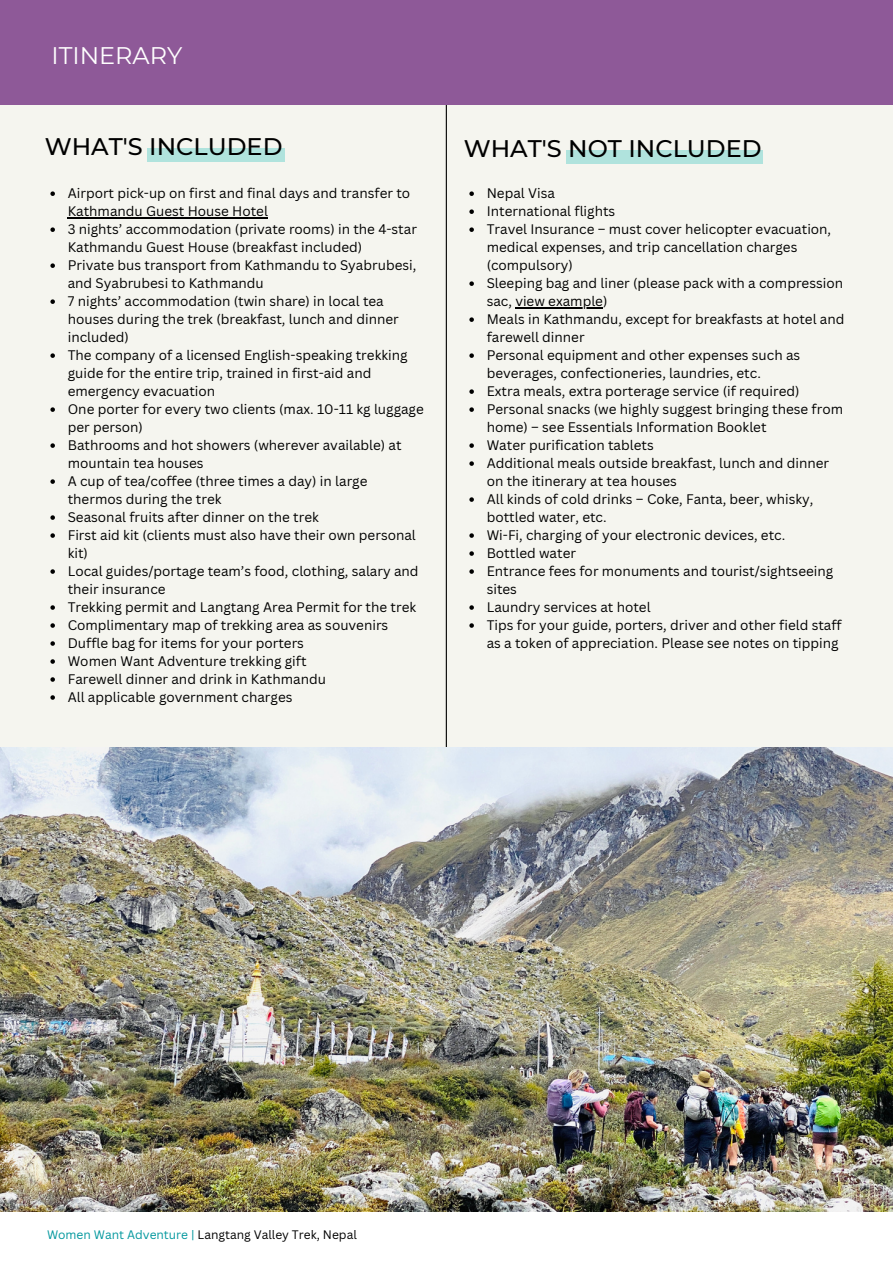
<style>
.page{position:relative;width:893px;height:1264px;background:#fff}
.page>*{position:absolute;margin:0;border:0;box-sizing:border-box;transform-origin:0 0}
.t1{font:500 24px "Montserrat";color:#000}
.t2{font:24px "Montserrat";color:#fff}
.t3{font:13.5px/18px "Canva Sans";color:#000}
.t4{font:12px "Canva Sans";color:#000}
.s1{color:#03989e}
</style>
<div class="page">
<div style="left:0;top:0;width:892px;height:1262px;background:#f5f5ef"></div>
<div style="left:148px;top:148px;width:137px;height:13px;background:#b0e3dd"></div>
<div style="left:0;top:1211px;width:892px;height:51px;background:#fff"></div>
<svg style="left:50px;top:191px;width:5px;height:5px"></svg>
<hr style="left:68px;top:217px;width:200px;height:1px;background:#000">
<svg style="left:50px;top:227px;width:5px;height:5px"></svg>
<svg style="left:50px;top:263px;width:5px;height:5px"></svg>
<svg style="left:50px;top:299px;width:5px;height:5px"></svg>
<svg style="left:50px;top:353px;width:5px;height:5px"></svg>
<svg style="left:50px;top:407px;width:5px;height:5px"></svg>
<svg style="left:50px;top:443px;width:5px;height:5px"></svg>
<svg style="left:50px;top:479px;width:5px;height:5px"></svg>
<svg style="left:50px;top:515px;width:5px;height:5px"></svg>
<svg style="left:50px;top:533px;width:5px;height:5px"></svg>
<svg style="left:50px;top:569px;width:5px;height:5px"></svg>
<svg style="left:50px;top:605px;width:5px;height:4px"></svg>
<svg style="left:50px;top:623px;width:5px;height:4px"></svg>
<svg style="left:50px;top:641px;width:5px;height:4px"></svg>
<svg style="left:50px;top:659px;width:5px;height:4px"></svg>
<svg style="left:50px;top:677px;width:5px;height:4px"></svg>
<svg style="left:50px;top:695px;width:5px;height:4px"></svg>
<div style="left:566px;top:150px;width:197px;height:14px;background:#b0e3dd"></div>
<svg style="left:469px;top:191px;width:5px;height:5px"></svg>
<svg style="left:469px;top:209px;width:5px;height:5px"></svg>
<svg style="left:469px;top:227px;width:5px;height:5px"></svg>
<svg style="left:469px;top:281px;width:5px;height:5px"></svg>
<hr style="left:515px;top:307px;width:88px;height:1px;background:#000">
<svg style="left:469px;top:317px;width:5px;height:5px"></svg>
<svg style="left:469px;top:353px;width:5px;height:5px"></svg>
<svg style="left:469px;top:389px;width:5px;height:5px"></svg>
<svg style="left:469px;top:407px;width:5px;height:5px"></svg>
<svg style="left:469px;top:443px;width:5px;height:5px"></svg>
<svg style="left:469px;top:461px;width:5px;height:5px"></svg>
<svg style="left:469px;top:497px;width:5px;height:5px"></svg>
<svg style="left:469px;top:533px;width:5px;height:5px"></svg>
<svg style="left:469px;top:551px;width:5px;height:5px"></svg>
<svg style="left:469px;top:569px;width:5px;height:5px"></svg>
<svg style="left:469px;top:605px;width:5px;height:4px"></svg>
<svg style="left:469px;top:623px;width:5px;height:4px"></svg>
<hr style="left:446px;top:104px;width:1px;height:1107px;background:#000">
<img style="left:0;top:748px;width:892px;height:463px">
<div style="left:0;top:0;width:892px;height:105px;background:#8e5998"></div>
<p class="t2" style="left:51px;top:41px;width:132px">ITINERARY</p>
<p class="t1" style="left:45px;top:132px;width:239px">WHAT'S INCLUDED</p>
<p class="t3" style="left:68px;top:184px;width:344px">Airport pick-up on first and final days and transfer to<br>Kathmandu Guest House Hotel</p>
<p class="t3" style="left:68px;top:220px;width:351px">3 nights’ accommodation (private rooms) in the 4-star<br>Kathmandu Guest House (breakfast included)</p>
<p class="t3" style="left:68px;top:256px;width:350px">Private bus transport from Kathmandu to Syabrubesi, and Syabrubesi to Kathmandu</p>
<p class="t3" style="left:68px;top:292px;width:332px">7 nights’ accommodation (twin share) in local tea houses during the trek (breakfast, lunch and dinner included)</p>
<p class="t3" style="left:68px;top:346px;width:341px">The company of a licensed English-speaking trekking guide for the entire trip, trained in first-aid and emergency evacuation</p>
<p class="t3" style="left:68px;top:400px;width:357px">One porter for every two clients (max. 10-11 kg luggage per person)</p>
<p class="t3" style="left:68px;top:436px;width:335px">Bathrooms and hot showers (wherever available) at mountain tea houses</p>
<p class="t3" style="left:68px;top:472px;width:301px">A cup of tea/coffee (three times a day) in large thermos during the trek</p>
<p class="t3" style="left:68px;top:508px;width:252px">Seasonal fruits after dinner on the trek</p>
<p class="t3" style="left:68px;top:526px;width:349px">First aid kit (clients must also have their own personal kit)</p>
<p class="t3" style="left:68px;top:562px;width:352px">Local guides/portage team’s food, clothing, salary and their insurance</p>
<p class="t3" style="left:68px;top:598px;width:350px">Trekking permit and Langtang Area Permit for the trek</p>
<p class="t3" style="left:68px;top:615px;width:322px">Complimentary map of trekking area as souvenirs</p>
<p class="t3" style="left:68px;top:633px;width:238px">Duffle bag for items for your porters</p>
<p class="t3" style="left:68px;top:651px;width:240px">Women Want Adventure trekking gift</p>
<p class="t3" style="left:68px;top:669px;width:260px">Farewell dinner and drink in Kathmandu</p>
<p class="t3" style="left:68px;top:687px;width:226px">All applicable government charges</p>
<p class="t1" style="left:463px;top:134px;width:299px">WHAT'S NOT INCLUDED</p>
<p class="t3" style="left:486px;top:184px;width:70px">Nepal Visa</p>
<p class="t3" style="left:486px;top:202px;width:130px">International flights</p>
<p class="t3" style="left:486px;top:220px;width:346px">Travel Insurance – must cover helicopter evacuation, medical expenses, and trip cancellation charges (compulsory)</p>
<p class="t3" style="left:486px;top:274px;width:358px">Sleeping bag and liner (please pack with a compression sac, view example)</p>
<p class="t3" style="left:486px;top:310px;width:359px">Meals in Kathmandu, except for breakfasts at hotel and farewell dinner</p>
<p class="t3" style="left:486px;top:346px;width:315px">Personal equipment and other expenses such as beverages, confectioneries, laundries, etc.</p>
<p class="t3" style="left:486px;top:382px;width:314px">Extra meals, extra porterage service (if required)</p>
<p class="t3" style="left:486px;top:400px;width:358px">Personal snacks (we highly suggest bringing these from home) – see Essentials Information Booklet</p>
<p class="t3" style="left:486px;top:436px;width:168px">Water purification tablets</p>
<p class="t3" style="left:486px;top:454px;width:344px">Additional meals outside breakfast, lunch and dinner on the itinerary at tea houses</p>
<p class="t3" style="left:486px;top:490px;width:328px">All kinds of cold drinks – Coke, Fanta, beer, whisky, bottled water, etc.</p>
<p class="t3" style="left:486px;top:526px;width:300px">Wi-Fi, charging of your electronic devices, etc.</p>
<p class="t3" style="left:486px;top:544px;width:91px">Bottled water</p>
<p class="t3" style="left:486px;top:562px;width:348px">Entrance fees for monuments and tourist/sightseeing sites</p>
<p class="t3" style="left:486px;top:598px;width:165px">Laundry services at hotel</p>
<p class="t3" style="left:486px;top:615px;width:356px">Tips for your guide, porters, driver and other field staff as a token of appreciation. Please see notes on tipping</p>
<p class="t4" style="left:47px;top:1225px;width:311px"><span class="s1">Women Want Adventure |</span> Langtang Valley Trek, Nepal</p>
</div>
